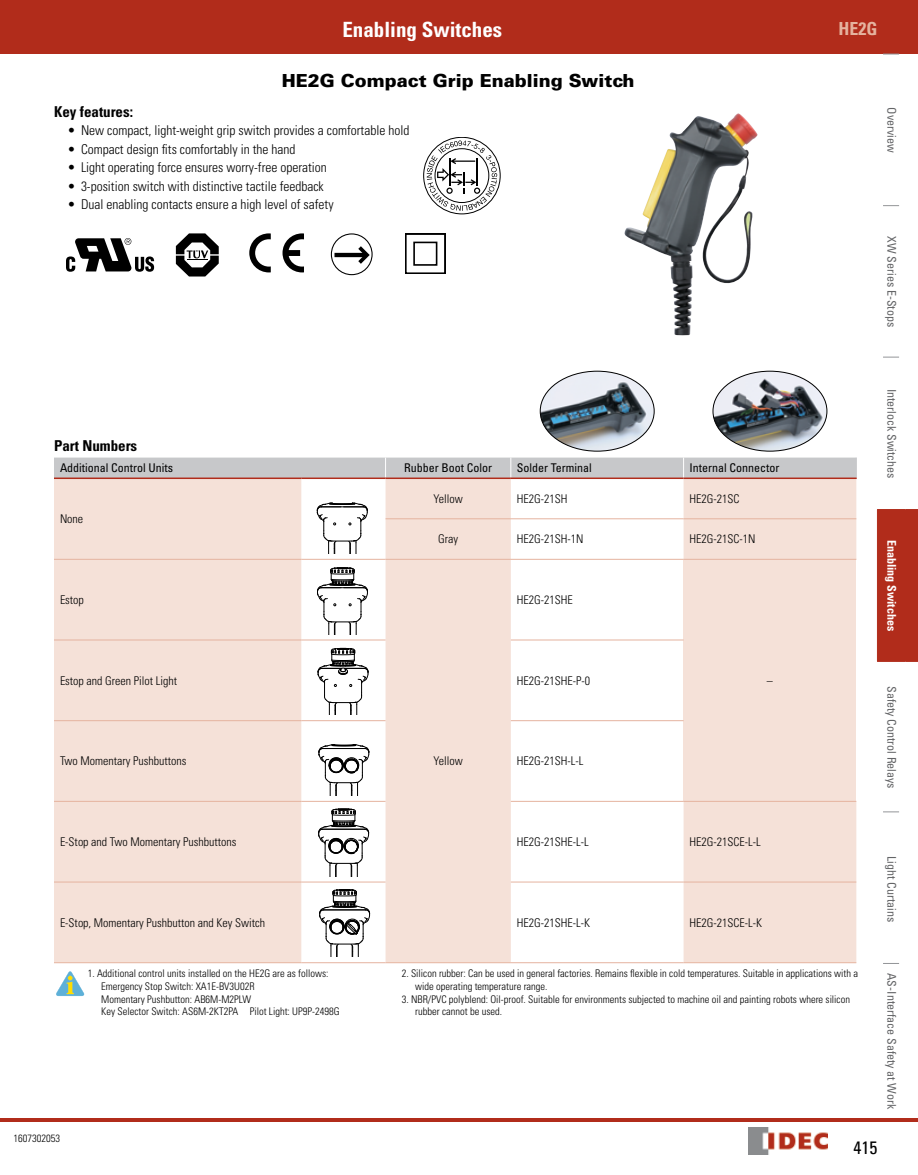
<style>
.page{position:relative;width:918px;height:1175px;background:#fff}
.page>*{position:absolute;margin:0;border:0;box-sizing:border-box;transform-origin:0 0}
.t1{font:700 condensed 21px "Univers LT Std";color:#fff}
.t2{font:900 18px "Univers LT Std";color:#000}
.t3{font:700 condensed 18px "Univers LT Std";color:#e5b39f}
.t4{font:condensed 18px "Univers LT Std";color:#000}
.t5{font:700 condensed 15px "Univers LT Std";color:#000}
.t6{font:300 condensed 13.5px "Univers LT Std";color:#000}
.t7{font:300 condensed 12px "Univers LT Std";color:#000}
.t8{font:condensed 12px "Univers LT Std";color:#636466}
.t9{font:condensed 12px "Univers LT Std";color:#000}
.t10{font:700 condensed 12px "Univers LT Std";color:#fff}
.t11{font:300 condensed 10.5px/12.6px "Univers LT Std";color:#000}
</style>
<div class="page">
<svg style="left:883px;top:205px;width:16px;height:1px"></svg>
<svg style="left:883px;top:357px;width:16px;height:1px"></svg>
<svg style="left:883px;top:811px;width:16px;height:1px"></svg>
<svg style="left:883px;top:963px;width:16px;height:1px"></svg>
<div style="left:0;top:0;width:918px;height:54px;background:#b12c1b"></div>
<img style="left:748px;top:1127px;width:80px;height:27px">
<hr style="left:0;top:1118px;width:918px;height:3px;background:#b12c1b">
<div style="left:877px;top:509px;width:41px;height:153px;background:#b12c1b"></div>
<svg style="left:883px;top:54px;width:16px;height:1px"></svg>
<svg style="left:66px;top:238px;width:88px;height:34px"></svg>
<svg style="left:176px;top:233px;width:43px;height:43px"></svg>
<svg style="left:249px;top:233px;width:22px;height:39px"></svg>
<svg style="left:283px;top:233px;width:21px;height:39px"></svg>
<div style="left:331px;top:233px;width:42px;height:42px;border:1px solid #000;border-radius:50%"></div>
<hr style="left:335px;top:253px;width:30px;height:4px;background:#000">
<svg style="left:358px;top:246px;width:12px;height:18px"></svg>
<svg style="left:405px;top:233px;width:41px;height:41px"></svg>
<div style="left:413px;top:242px;width:24px;height:24px;border:2px solid #000"></div>
<img style="left:624px;top:113px;width:114px;height:222px">
<svg style="left:54px;top:479px;width:802px;height:483px;fill:#f5e1d8"></svg>
<div style="left:684px;top:559px;width:172px;height:242px;background:#f5e1d8"></div>
<hr style="left:684px;top:477px;width:173px;height:2px;background:#b12c1b">
<div style="left:54px;top:457px;width:803px;height:21px;background:#c7c8ca"></div>
<hr style="left:54px;top:477px;width:247px;height:2px;background:#b12c1b">
<hr style="left:301px;top:477px;width:85px;height:2px;background:#b12c1b">
<hr style="left:386px;top:477px;width:125px;height:2px;background:#b12c1b">
<hr style="left:511px;top:477px;width:173px;height:2px;background:#b12c1b">
<hr style="left:386px;top:518px;width:125px;height:1px;background:#e5b39f">
<hr style="left:511px;top:518px;width:173px;height:1px;background:#e5b39f">
<hr style="left:684px;top:518px;width:172px;height:1px;background:#e5b39f">
<hr style="left:54px;top:559px;width:247px;height:1px;background:#e5b39f">
<hr style="left:301px;top:559px;width:85px;height:1px;background:#e5b39f">
<hr style="left:386px;top:559px;width:125px;height:1px;background:#e5b39f">
<hr style="left:386px;top:962px;width:125px;height:1px;background:#e5b39f">
<hr style="left:511px;top:559px;width:173px;height:1px;background:#e5b39f">
<hr style="left:684px;top:559px;width:172px;height:1px;background:#e5b39f">
<hr style="left:54px;top:639px;width:247px;height:1px;background:#e5b39f">
<hr style="left:301px;top:639px;width:85px;height:1px;background:#e5b39f">
<hr style="left:511px;top:639px;width:173px;height:1px;background:#e5b39f">
<hr style="left:54px;top:720px;width:247px;height:1px;background:#e5b39f">
<hr style="left:301px;top:720px;width:85px;height:1px;background:#e5b39f">
<hr style="left:511px;top:720px;width:173px;height:1px;background:#e5b39f">
<hr style="left:54px;top:801px;width:247px;height:1px;background:#e5b39f">
<hr style="left:301px;top:801px;width:85px;height:1px;background:#e5b39f">
<hr style="left:511px;top:801px;width:173px;height:1px;background:#e5b39f">
<hr style="left:684px;top:801px;width:172px;height:1px;background:#e5b39f">
<hr style="left:54px;top:881px;width:247px;height:1px;background:#e5b39f">
<hr style="left:301px;top:881px;width:85px;height:1px;background:#e5b39f">
<hr style="left:54px;top:962px;width:247px;height:1px;background:#e5b39f">
<hr style="left:301px;top:962px;width:85px;height:1px;background:#e5b39f">
<hr style="left:511px;top:881px;width:173px;height:1px;background:#e5b39f">
<hr style="left:684px;top:881px;width:172px;height:1px;background:#e5b39f">
<hr style="left:511px;top:962px;width:173px;height:1px;background:#e5b39f">
<hr style="left:684px;top:962px;width:172px;height:1px;background:#e5b39f">
<img style="left:540px;top:371px;width:114px;height:80px">
<img style="left:713px;top:371px;width:114px;height:80px">
<svg style="left:317px;top:502px;width:51px;height:51px"></svg>
<svg style="left:317px;top:566px;width:51px;height:68px"></svg>
<svg style="left:317px;top:647px;width:52px;height:67px"></svg>
<svg style="left:318px;top:743px;width:52px;height:52px"></svg>
<div style="left:345px;top:759px;width:14px;height:14px;border:1px solid #000;border-radius:50%"></div>
<svg style="left:318px;top:807px;width:51px;height:69px"></svg>
<svg style="left:319px;top:888px;width:51px;height:68px"></svg>
<svg style="left:56px;top:971px;width:28px;height:25px"></svg>
<svg style="left:423px;top:137px;width:77px;height:77px"></svg>
<h1 class="t1" style="left:342px;top:17px;width:161px">Enabling Switches</h1>
<h2 class="t3" style="left:839px;top:18px;width:40px">HE2G</h2>
<h2 class="t2" style="left:282px;top:69px;width:354px">HE2G Compact Grip Enabling Switch</h2>
<h3 class="t5" style="left:54px;top:103px;width:81px">Key features:</h3>
<p class="t6" style="left:68px;top:123px;width:343px">• New compact, light-weight grip switch provides a comfortable hold</p>
<p class="t6" style="left:68px;top:141px;width:229px">• Compact design fits comfortably in the hand</p>
<p class="t6" style="left:68px;top:159px;width:261px">• Light operating force ensures worry-free operation</p>
<p class="t6" style="left:68px;top:178px;width:258px">• 3-position switch with distinctive tactile feedback</p>
<p class="t6" style="left:68px;top:196px;width:268px">• Dual enabling contacts ensure a high level of safety</p>
<p class="t8" style="left:899px;top:107px;width:47px;rotate:90deg">Overview</p>
<p class="t8" style="left:899px;top:236px;width:92px;rotate:90deg">XW Series E-Stops</p>
<h3 class="t5" style="left:54px;top:436px;width:85px">Part Numbers</h3>
<p class="t9" style="left:60px;top:460px;width:115px">Additional Control Units</p>
<p class="t9" style="left:404px;top:460px;width:89px">Rubber Boot Color</p>
<p class="t9" style="left:517px;top:460px;width:77px">Solder Terminal</p>
<p class="t9" style="left:690px;top:460px;width:91px">Internal Connector</p>
<p class="t7" style="left:60px;top:511px;width:25px">None</p>
<p class="t7" style="left:60px;top:592px;width:25px">Estop</p>
<p class="t7" style="left:434px;top:491px;width:31px">Yellow</p>
<p class="t7" style="left:517px;top:491px;width:52px">HE2G-21SH</p>
<p class="t7" style="left:690px;top:491px;width:51px">HE2G-21SC</p>
<p class="t7" style="left:438px;top:532px;width:22px">Gray</p>
<p class="t7" style="left:517px;top:532px;width:68px">HE2G-21SH-1N</p>
<p class="t7" style="left:690px;top:532px;width:67px">HE2G-21SC-1N</p>
<p class="t7" style="left:517px;top:592px;width:57px">HE2G-21SHE</p>
<p class="t7" style="left:60px;top:673px;width:119px">Estop and Green Pilot Light</p>
<p class="t7" style="left:517px;top:673px;width:75px">HE2G-21SHE-P-0</p>
<p class="t7" style="left:767px;top:673px;width:7px">–</p>
<p class="t7" style="left:60px;top:754px;width:128px">Two Momentary Pushbuttons</p>
<p class="t7" style="left:517px;top:754px;width:68px">HE2G-21SH-L-L</p>
<p class="t7" style="left:434px;top:754px;width:31px">Yellow</p>
<p class="t8" style="left:899px;top:388px;width:91px;rotate:90deg">Interlock Switches</p>
<p class="t10" style="left:899px;top:540px;width:93px;rotate:90deg">Enabling Switches</p>
<p class="t8" style="left:899px;top:686px;width:104px;rotate:90deg">Safety Control Relays</p>
<p class="t7" style="left:60px;top:834px;width:178px">E-Stop and Two Momentary Pushbuttons</p>
<p class="t7" style="left:517px;top:834px;width:73px">HE2G-21SHE-L-L</p>
<p class="t7" style="left:690px;top:834px;width:73px">HE2G-21SCE-L-L</p>
<p class="t7" style="left:60px;top:915px;width:207px">E-Stop, Momentary Pushbutton and Key Switch</p>
<p class="t7" style="left:517px;top:915px;width:75px">HE2G-21SHE-L-K</p>
<p class="t7" style="left:690px;top:915px;width:74px">HE2G-21SCE-L-K</p>
<p class="t8" style="left:899px;top:856px;width:67px;rotate:90deg">Light Curtains</p>
<p class="t11" style="left:14px;top:1132px;width:48px">1607302053</p>
<p class="t11" style="left:101px;top:967px;width:240px;text-indent:-13px">1. Additional control units installed on the HE2G are as follows:<br>Emergency Stop Switch: XA1E-BV3U02R<br>Momentary Pushbutton: AB6M-M2PLW<br>Key Selector Switch: AS6M-2KT2PA Pilot Light: UP9P-2498G</p>
<p class="t11" style="left:415px;top:967px;width:444px;text-indent:-14px">2. Silicon rubber: Can be used in general factories. Remains flexible in cold temperatures. Suitable in applications with a wide operating temperature range.</p>
<p class="t11" style="left:415px;top:992px;width:436px;text-indent:-14px">3. NBR/PVC polyblend: Oil-proof. Suitable for environments subjected to machine oil and painting robots where silicon rubber cannot be used.</p>
<p class="t8" style="left:899px;top:973px;width:137px;rotate:90deg">AS-Interface Safety at Work</p>
<h2 class="t4" style="left:854px;top:1136px;width:25px">415</h2>
</div>
